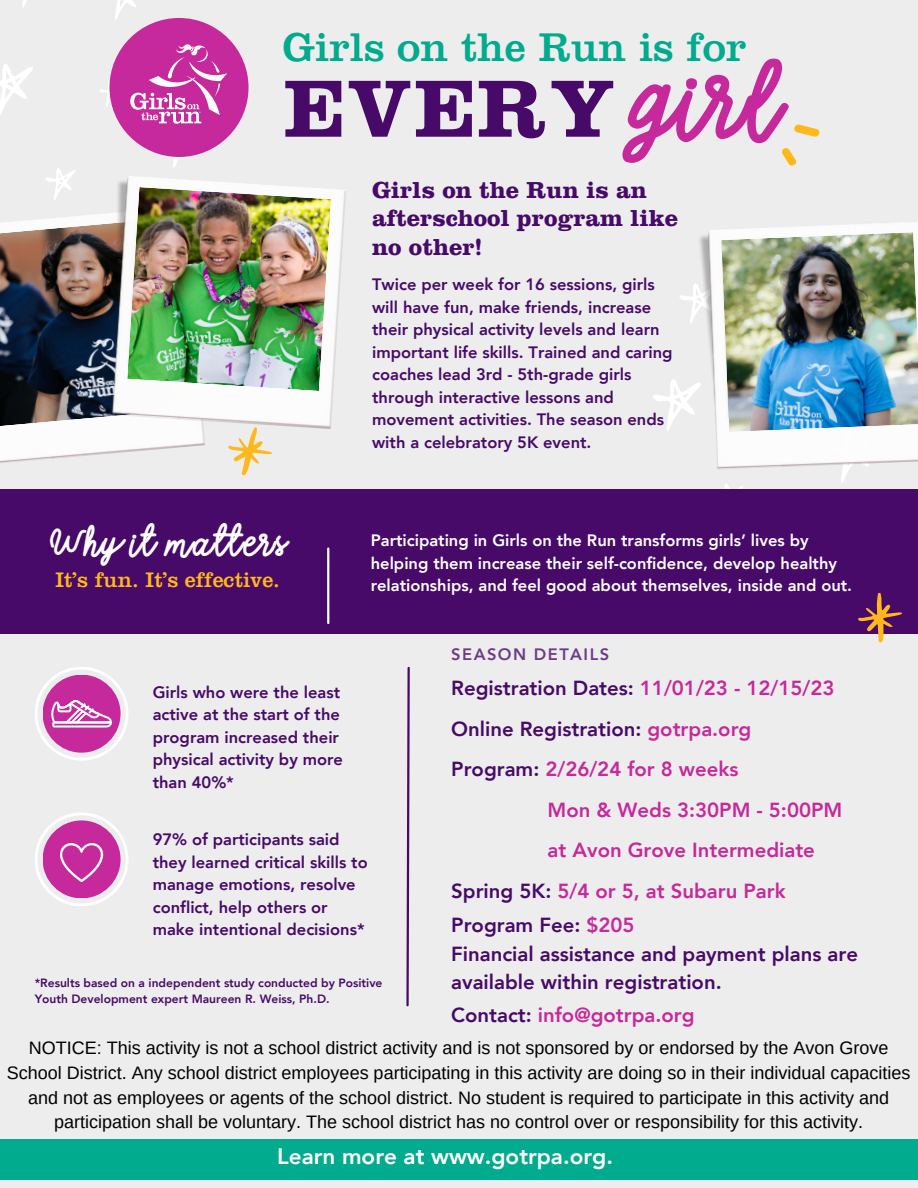
<style>
.page{position:relative;width:918px;height:1188px;background:#ededed}
.page>*{position:absolute;margin:0;border:0;box-sizing:border-box;transform-origin:0 0}
.t1{font:700 84.3px "Clarendon";letter-spacing:.025em;color:#470a68}
.t2{font:41.7px "Clarendon";color:#00ab8e}
.t3{font:30.45px "Everygirl Script";letter-spacing:.025em;color:#fff}
.t4{font:700 24px/28.3px "Clarendon";color:#470a68}
.t5{font:800 22.5px "Avenir";color:#fff}
.t6{font:21.75px "Clarendon";color:#ffb81c}
.t7{font:800 20.4px/28.2px "Avenir";color:#470a68}
.t8{font:800 20.4px "Avenir";color:#c5299b}
.t9{font:18px/24.8px "Arimo";color:#000;text-align:center}
.t10{font:800 16.5px/22.5px "Avenir";color:#470a68}
.t11{font:800 16.5px/22.5px "Avenir";color:#fff}
.t12{font:800 16.5px "Avenir";letter-spacing:.085em;color:#470a68}
.t13{font:800 12px/16px "Avenir";color:#470a68}
.s1{font-family:"Everygirl Script";font-weight:400;font-size:84.75px;color:#c5299b}
.s2{color:#c5299b}
.s3{color:#470a68}
</style>
<div class="page">
<img style="left:0;top:214px;width:205px;height:249px">
<img style="left:0;top:218px;width:101px;height:209px">
<svg style="left:0;top:0;width:233px;height:200px"></svg>
<img style="left:101px;top:175px;width:245px;height:254px">
<img style="left:127px;top:187px;width:204px;height:204px">
<svg style="left:653px;top:284px;width:196px;height:205px"></svg>
<img style="left:697px;top:222px;width:221px;height:248px">
<img style="left:721px;top:232px;width:197px;height:200px">
<div style="left:0;top:489px;width:918px;height:145px;background:#470a68"></div>
<div style="left:0;top:1140px;width:918px;height:40px;background:#00ab8e"></div>
<svg style="left:35px;top:813px;width:93px;height:93px"></svg>
<svg style="left:35px;top:667px;width:93px;height:93px"></svg>
<div style="left:110px;top:18px;width:139px;height:139px;background:#c5299b;border-radius:50%"></div>
<svg style="left:130px;top:44px;width:97px;height:80px"></svg>
<hr style="left:327px;top:549px;width:2px;height:74px;background:#fff">
<svg style="left:406px;top:666px;width:4px;height:341px"></svg>
<svg style="left:782px;top:124px;width:38px;height:42px"></svg>
<svg style="left:858px;top:593px;width:44px;height:50px"></svg>
<svg style="left:222px;top:421px;width:56px;height:55px"></svg>
<p class="t2" style="left:283px;top:33px;width:465px">Girls on the Run is for</p>
<p class="t1" style="left:284px;top:79px;width:499px">EVERY<span class="s1">girl</span></p>
<p class="t4" style="left:372px;top:178px;width:308px">Girls on the Run is an afterschool program like no other!</p>
<p class="t10" style="left:372px;top:274px;width:302px">Twice per week for 16 sessions, girls will have fun, make friends, increase their physical activity levels and learn important life skills. Trained and caring coaches lead 3rd - 5th-grade girls through interactive lessons and movement activities. The season ends with a celebratory 5K event.</p>
<p class="t3" style="left:50px;top:520px;width:237px">Why it matters</p>
<p class="t11" style="left:371px;top:530px;width:483px">Participating in Girls on the Run transforms girls’ lives by helping them increase their self-confidence, develop healthy relationships, and feel good about themselves, inside and out.</p>
<p class="t6" style="left:55px;top:573px;width:226px">It’s fun. It’s effective.</p>
<p class="t12" style="left:451px;top:644px;width:159px">SEASON DETAILS</p>
<p class="t7" style="left:451px;top:675px;width:385px">Registration Dates: <span class="s2">11/01/23 - 12/15/23</span></p>
<p class="t7" style="left:451px;top:715px;width:302px">Online Registration: <span class="s2">gotrpa.org</span></p>
<p class="t8" style="left:451px;top:756px;width:289px"><span class="s3">Program:</span> 2/26/24 for 8 weeks</p>
<p class="t8" style="left:548px;top:796px;width:296px">Mon &amp; Weds 3:30PM - 5:00PM</p>
<p class="t8" style="left:548px;top:837px;width:269px">at Avon Grove Intermediate</p>
<p class="t8" style="left:451px;top:877px;width:336px"><span class="s3">Spring 5K:</span> 5/4 or 5, at Subaru Park</p>
<p class="t7" style="left:451px;top:912px;width:185px">Program Fee: <span class="s2">$205</span></p>
<p class="t7" style="left:451px;top:940px;width:408px">Financial assistance and payment plans are available within registration.</p>
<p class="t8" style="left:451px;top:1002px;width:245px"><span class="s3">Contact:</span> info@gotrpa.org</p>
<p class="t10" style="left:153px;top:681px;width:192px">Girls who were the least active at the start of the program increased their physical activity by more than 40%*</p>
<p class="t10" style="left:153px;top:829px;width:217px">97% of participants said they learned critical skills to manage emotions, resolve conflict, help others or make intentional decisions*</p>
<p class="t13" style="left:35px;top:975px;width:349px">*Results based on a independent study conducted by Positive<br>Youth Development expert Maureen R. Weiss, Ph.D.</p>
<p class="t9" style="left:7px;top:1035px;width:905px">NOTICE: This activity is not a school district activity and is not sponsored by or endorsed by the Avon Grove School District. Any school district employees participating in this activity are doing so in their individual capacities and not as employees or agents of the school district. No student is required to participate in this activity and participation shall be voluntary. The school district has no control over or responsibility for this activity.</p>
<p class="t5" style="left:277px;top:1142px;width:337px">Learn more at www.gotrpa.org.</p>
</div>
